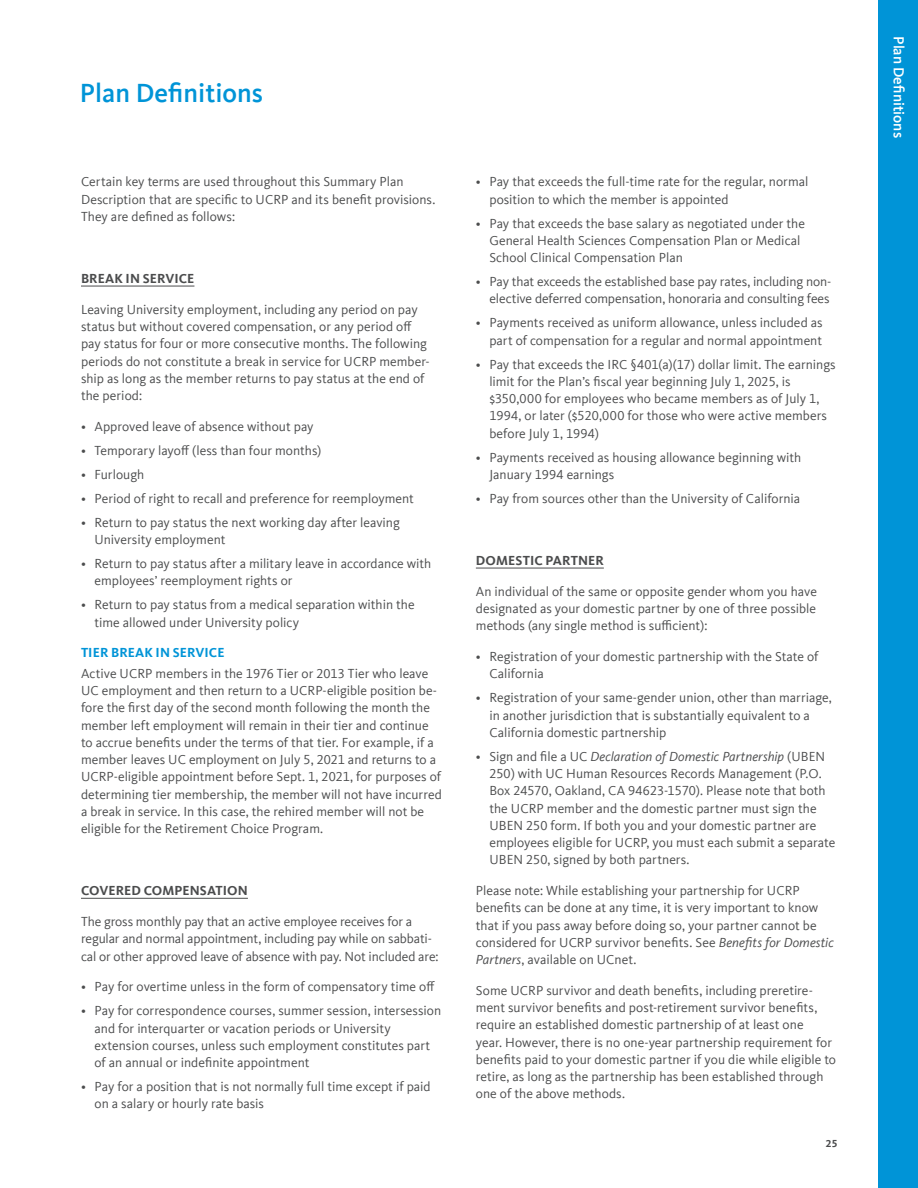
<style>
.page{position:relative;width:918px;height:1188px;background:#fff}
.page>*{position:absolute;margin:0;border:0;box-sizing:border-box;transform-origin:0 0}
.Section_Title{font:500 27px "Kievit Offc Pro";color:#0094d7}
.Page_Headers{font:500 15px "Kievit Offc Pro";color:#fff}
._2_Col__Body{font:13.5px/17.2px "Kievit Offc Pro";color:#4b4c4d}
._2_Col_Header_UC_underline{font:700 13.5px "Kievit Offc Pro";letter-spacing:.005em;color:#4b4c4d}
._2_Col__subhead_blue{font:700 13.5px "Kievit Offc Pro";letter-spacing:.005em;color:#0094d7}
.t1{font:700 10.5px "Kievit Offc Pro";color:#4b4c4d}
.s1{font-style:italic}
</style>
<div class="page">
<div style="left:878px;top:0;width:40px;height:1188px;background:#0094d7"></div>
<hr style="left:81px;top:286px;width:113px;height:1px;background:#4b4c4d">
<hr style="left:81px;top:898px;width:167px;height:1px;background:#4b4c4d">
<hr style="left:476px;top:568px;width:128px;height:1px;background:#4b4c4d">
<p class="Section_Title" style="left:80px;top:76px;width:185px">Plan Definitions</p>
<p class="_2_Col__Body" style="left:81px;top:173px;width:356px">Certain key terms are used throughout this Summary Plan<br>Description that are specific to UCRP and its benefit provisions.<br>They are defined as follows:</p>
<p class="_2_Col_Header_UC_underline" style="left:81px;top:270px;width:115px">BREAK IN SERVICE</p>
<p class="_2_Col__Body" style="left:81px;top:301px;width:350px">Leaving University employment, including any period on pay status but without covered compensation, or any period off pay status for four or more consecutive months. The following periods do not constitute a break in service for UCRP member&shy;ship as long as the member returns to pay status at the end of the period:</p>
<p class="_2_Col__Body" style="left:81px;top:418px;width:234px">• Approved leave of absence without pay</p>
<p class="_2_Col__Body" style="left:81px;top:442px;width:242px">• Temporary layoff (less than four months)</p>
<p class="_2_Col__Body" style="left:81px;top:466px;width:65px">• Furlough</p>
<p class="_2_Col__Body" style="left:81px;top:490px;width:335px">• Period of right to recall and preference for reemployment</p>
<p class="_2_Col__Body" style="left:94px;top:514px;width:307px;text-indent:-14px">• Return to pay status the next working day after leaving<br>University employment</p>
<p class="_2_Col__Body" style="left:94px;top:555px;width:338px;text-indent:-14px">• Return to pay status after a military leave in accordance with employees’ reemployment rights or</p>
<p class="_2_Col__Body" style="left:94px;top:596px;width:322px;text-indent:-14px">• Return to pay status from a medical separation within the time allowed under University policy</p>
<p class="_2_Col__subhead_blue" style="left:81px;top:645px;width:145px">TIER BREAK IN SERVICE</p>
<p class="_2_Col__Body" style="left:81px;top:665px;width:362px">Active UCRP members in the 1976 Tier or 2013 Tier who leave UC employment and then return to a UCRP-eligible position be&shy;fore the first day of the second month following the month the member left employment will remain in their tier and continue to accrue benefits under the terms of that tier. For example, if a member leaves UC employment on July 5, 2021 and returns to a UCRP-eligible appointment before Sept. 1, 2021, for purposes of determining tier membership, the member will not have incurred a break in service. In this case, the rehired member will not be eligible for the Retirement Choice Program.</p>
<p class="_2_Col_Header_UC_underline" style="left:81px;top:883px;width:168px">COVERED COMPENSATION</p>
<p class="_2_Col__Body" style="left:81px;top:913px;width:359px">The gross monthly pay that an active employee receives for a regular and normal appointment, including pay while on sabbati&shy;cal or other approved leave of absence with pay. Not included are:</p>
<p class="_2_Col__Body" style="left:81px;top:978px;width:355px">• Pay for overtime unless in the form of compensatory time off</p>
<p class="_2_Col__Body" style="left:94px;top:1002px;width:348px;text-indent:-14px">• Pay for correspondence courses, summer session, intersession and for interquarter or vacation periods or University extension courses, unless such employment constitutes part of an annual or indefinite appointment</p>
<p class="_2_Col__Body" style="left:94px;top:1078px;width:338px;text-indent:-14px">• Pay for a position that is not normally full time except if paid on a salary or hourly rate basis</p>
<p class="_2_Col__Body" style="left:489px;top:173px;width:320px;text-indent:-14px">• Pay that exceeds the full-time rate for the regular, normal position to which the member is appointed</p>
<p class="_2_Col__Body" style="left:489px;top:214px;width:317px;text-indent:-14px">• Pay that exceeds the base salary as negotiated under the<br>General Health Sciences Compensation Plan or Medical<br>School Clinical Compensation Plan</p>
<p class="_2_Col__Body" style="left:476px;top:273px;width:357px;text-align:right">• Pay that exceeds the established base pay rates, including non&shy;elective deferred compensation, honoraria and consulting fees</p>
<p class="_2_Col__Body" style="left:476px;top:314px;width:348px;text-align:right">• Payments received as uniform allowance, unless included as part of compensation for a regular and normal appointment</p>
<p class="_2_Col__Body" style="left:489px;top:355px;width:348px;text-indent:-14px">• Pay that exceeds the IRC §401(a)(17) dollar limit. The earnings limit for the Plan’s fiscal year beginning July 1, 2025, is $350,000 for employees who became members as of July 1, 1994, or later ($520,000 for those who were active members before July 1, 1994)</p>
<p class="_2_Col__Body" style="left:489px;top:448px;width:313px;text-indent:-14px">• Payments received as housing allowance beginning with<br>January 1994 earnings</p>
<p class="_2_Col__Body" style="left:476px;top:490px;width:326px">• Pay from sources other than the University of California</p>
<p class="_2_Col_Header_UC_underline" style="left:476px;top:552px;width:129px">DOMESTIC PARTNER</p>
<p class="_2_Col__Body" style="left:476px;top:583px;width:343px;text-align:justify">An individual of the same or opposite gender whom you have designated as your domestic partner by one of three possible methods (any single method is sufficient):</p>
<p class="_2_Col__Body" style="left:489px;top:648px;width:331px;text-indent:-14px">• Registration of your domestic partnership with the State of<br>California</p>
<p class="_2_Col__Body" style="left:489px;top:689px;width:344px;text-indent:-14px">• Registration of your same-gender union, other than marriage, in another jurisdiction that is substantially equivalent to a<br>California domestic partnership</p>
<p class="_2_Col__Body" style="left:489px;top:748px;width:348px;text-indent:-14px">• Sign and file a UC <span class="s1">Declaration of Domestic Partnership</span> (UBEN 250) with UC Human Resources Records Management (P.O.<br>Box 24570, Oakland, CA 94623-1570). Please note that both the UCRP member and the domestic partner must sign the UBEN 250 form. If both you and your domestic partner are employees eligible for UCRP, you must each submit a separate UBEN 250, signed by both partners.</p>
<p class="_2_Col__Body" style="left:476px;top:882px;width:360px">Please note: While establishing your partnership for UCRP benefits can be done at any time, it is very important to know that if you pass away before doing so, your partner cannot be considered for UCRP survivor benefits. See <span class="s1">Benefits for Domestic Partners</span>, available on UCnet.</p>
<p class="_2_Col__Body" style="left:476px;top:982px;width:362px">Some UCRP survivor and death benefits, including preretire&shy;ment survivor benefits and post-retirement survivor benefits, require an established domestic partnership of at least one<br>year. However, there is no one-year partnership requirement for benefits paid to your domestic partner if you die while eligible to retire, as long as the partnership has been established through one of the above methods.</p>
<p class="t1" style="left:826px;top:1138px;width:13px">25</p>
<p class="Page_Headers" style="left:908px;top:36px;width:103px;rotate:90deg">Plan Definitions</p>
</div>
